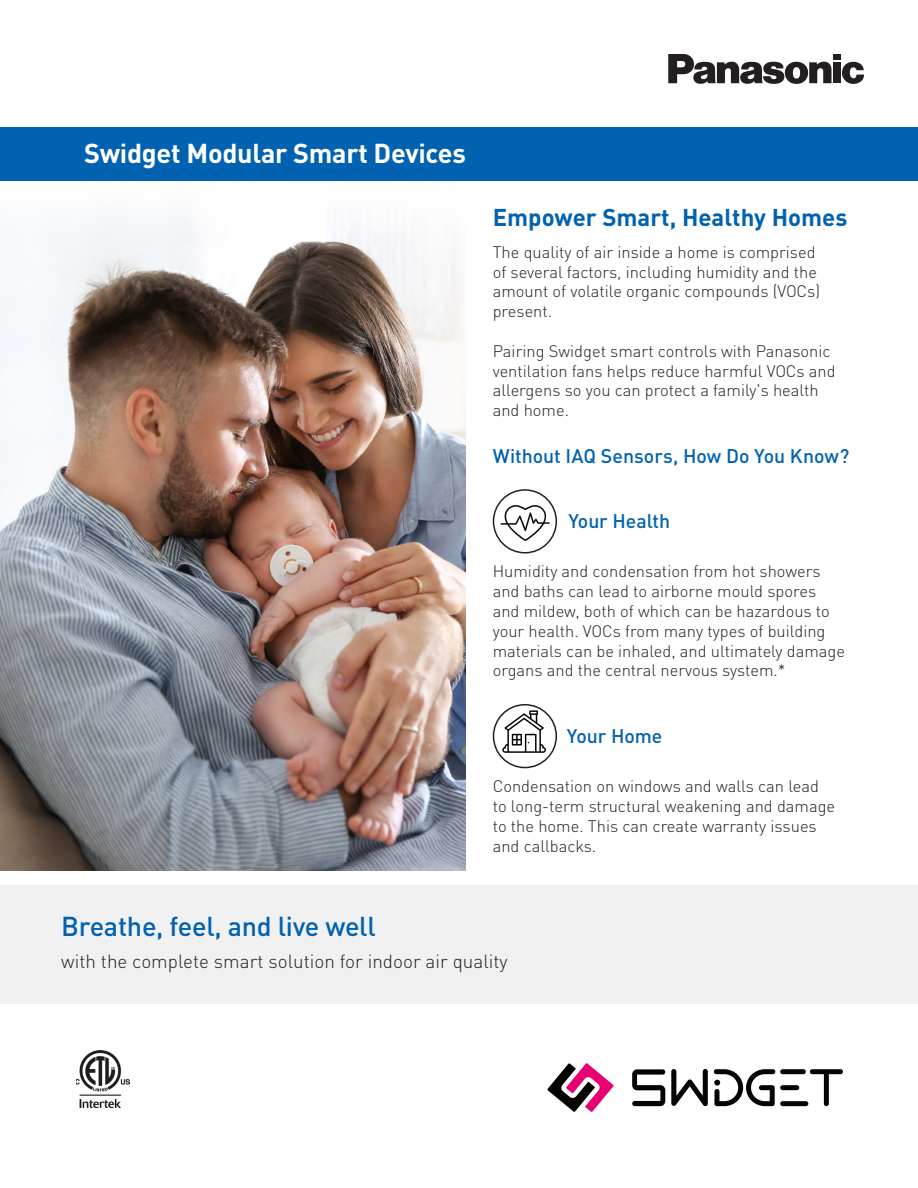
<style>
.page{position:relative;width:918px;height:1188px;background:#fff}
.page>*{position:absolute;margin:0;border:0;box-sizing:border-box;transform-origin:0 0}
.t1{font:700 27px "DINOT";letter-spacing:-.01em;color:#fff}
.t2{font:500 27px "DINOT";letter-spacing:-.01em;color:#0062b0}
.t3{font:700 24px "DINOT";color:#0062b0}
.t4{font:500 19.5px "DINOT";letter-spacing:-.005em;color:#0062b0}
.t5{font:300 18.9px "DINOT";color:#231f20}
.t6{font:300 16.5px/19.8px "DINOT";color:#231f20}
</style>
<div class="page">
<div style="left:0;top:885px;width:918px;height:118px;background:#f1f1f2"></div>
<div style="left:0;top:127px;width:918px;height:54px;background:#0062b0"></div>
<svg style="left:842px;top:62px;width:22px;height:22px"></svg>
<div style="left:833px;top:54px;width:8px;height:6px;background:#231f20"></div>
<div style="left:833px;top:62px;width:8px;height:21px;background:#231f20"></div>
<svg style="left:668px;top:54px;width:164px;height:30px"></svg>
<svg style="left:547px;top:1063px;width:67px;height:49px"></svg>
<svg style="left:632px;top:1069px;width:33px;height:37px"></svg>
<svg style="left:671px;top:1069px;width:37px;height:37px"></svg>
<svg style="left:714px;top:1069px;width:61px;height:37px"></svg>
<div style="left:780px;top:1069px;width:26px;height:5px;background:#040503;border-radius:2px"></div>
<div style="left:780px;top:1101px;width:28px;height:5px;background:#040503;border-radius:2px"></div>
<div style="left:780px;top:1085px;width:19px;height:5px;background:#040503;border-radius:2px"></div>
<svg style="left:810px;top:1069px;width:33px;height:37px"></svg>
<svg style="left:501px;top:505px;width:49px;height:36px"></svg>
<div style="left:493px;top:489px;width:64px;height:65px;border:2px solid #231f20;border-radius:50%"></div>
<svg style="left:502px;top:710px;width:44px;height:43px"></svg>
<div style="left:493px;top:704px;width:64px;height:64px;border:2px solid #231f20;border-radius:50%"></div>
<img style="left:0;top:221px;width:466px;height:650px">
<img style="left:76px;top:1050px;width:54px;height:57px">
<p class="t1" style="left:84px;top:135px;width:383px">Swidget Modular Smart Devices</p>
<p class="t3" style="left:493px;top:201px;width:356px">Empower Smart, Healthy Homes</p>
<p class="t6" style="left:493px;top:242px;width:329px">The quality of air inside a home is comprised of several factors, including humidity and the amount of volatile organic compounds (VOCs) present.</p>
<p class="t6" style="left:493px;top:341px;width:344px">Pairing Swidget smart controls with Panasonic ventilation fans helps reduce harmful VOCs and allergens so you can protect a family's health and home.</p>
<p class="t4" style="left:493px;top:444px;width:358px">Without IAQ Sensors, How Do You Know?</p>
<p class="t4" style="left:568px;top:508px;width:103px">Your Health</p>
<p class="t6" style="left:493px;top:561px;width:354px">Humidity and condensation from hot showers and baths can lead to airborne mould spores and mildew, both of which can be hazardous to your health. VOCs from many types of building materials can be inhaled, and ultimately damage organs and the central nervous system.*</p>
<p class="t4" style="left:567px;top:723px;width:97px">Your Home</p>
<p class="t6" style="left:493px;top:776px;width:344px">Condensation on windows and walls can lead to long-term structural weakening and damage to the home. This can create warranty issues and callbacks.</p>
<p class="t2" style="left:61px;top:909px;width:316px">Breathe, feel, and live well</p>
<p class="t5" style="left:61px;top:949px;width:448px">with the complete smart solution for indoor air quality</p>
</div>
